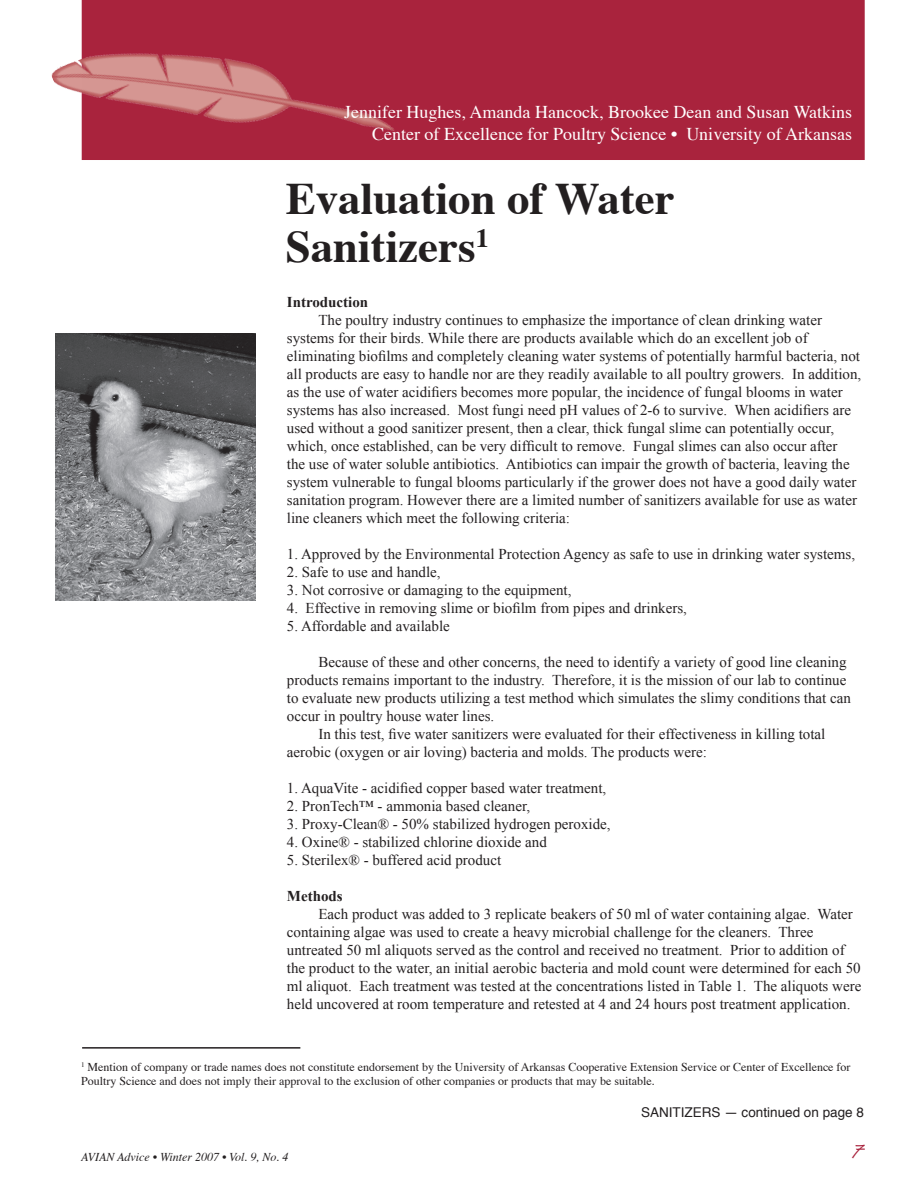
<style>
.page{position:relative;width:918px;height:1188px;background:#fff}
.page>*{position:absolute;margin:0;border:0;box-sizing:border-box;transform-origin:0 0}
.Headline-30pt{font:700 45px "Times";color:#231f20}
.t1{font:18px/21.6px "Times";color:#fff;text-align:right}
.t2{font:15px/18px "Times New Roman";color:#231f20}
.t3{font:700 15px "Times New Roman";color:#231f20}
.t4{font:13.5px "Helvetica";color:#231f20}
.t5{font:12px/14.4px "Times";color:#231f20}
.t6{font:italic 12px "Times";color:#231f20}
</style>
<div class="page">
<div style="left:395px;top:0;width:470px;height:160px;background:#a9233d"></div>
<img style="left:51px;top:0;width:344px;height:160px">
<hr style="left:82px;top:1047px;width:218px;height:2px;background:#231f20">
<img style="left:55px;top:333px;width:201px;height:268px">
<p class="t1" style="left:344px;top:102px;width:510px">Jennifer Hughes, Amanda Hancock, Brookee Dean and Susan Watkins<br>Center of Excellence for Poultry Science • University of Arkansas</p>
<p class="Headline-30pt" style="left:286px;top:169px;width:391px">Evaluation of Water</p>
<p class="Headline-30pt" style="left:286px;top:217px;width:205px">Sanitizers<sup>1</sup></p>
<p class="t3" style="left:287px;top:294px;width:83px">Introduction</p>
<p class="t2" style="left:287px;top:311px;width:576px;text-indent:32px">The poultry industry continues to emphasize the importance of clean drinking water systems for their birds. While there are products available which do an excellent job of eliminating biofilms and completely cleaning water systems of potentially harmful bacteria, not all products are easy to handle nor are they readily available to all poultry growers. In addition, as the use of water acidifiers becomes more popular, the incidence of fungal blooms in water systems has also increased. Most fungi need pH values of 2-6 to survive. When acidifiers are used without a good sanitizer present, then a clear, thick fungal slime can potentially occur, which, once established, can be very difficult to remove. Fungal slimes can also occur after<br>the use of water soluble antibiotics. Antibiotics can impair the growth of bacteria, leaving the system vulnerable to fungal blooms particularly if the grower does not have a good daily water sanitation program. However there are a limited number of sanitizers available for use as water line cleaners which meet the following criteria:</p>
<p class="t2" style="left:287px;top:545px;width:570px">1. Approved by the Environmental Protection Agency as safe to use in drinking water systems,</p>
<p class="t2" style="left:287px;top:563px;width:155px">2. Safe to use and handle,</p>
<p class="t2" style="left:287px;top:581px;width:286px">3. Not corrosive or damaging to the equipment,</p>
<p class="t2" style="left:287px;top:599px;width:402px">4. Effective in removing slime or biofilm from pipes and drinkers,</p>
<p class="t2" style="left:287px;top:617px;width:165px">5. Affordable and available</p>
<p class="t2" style="left:287px;top:653px;width:566px;text-indent:32px">Because of these and other concerns, the need to identify a variety of good line cleaning products remains important to the industry. Therefore, it is the mission of our lab to continue to evaluate new products utilizing a test method which simulates the slimy conditions that can occur in poultry house water lines.</p>
<p class="t2" style="left:287px;top:725px;width:540px;text-indent:32px">In this test, five water sanitizers were evaluated for their effectiveness in killing total aerobic (oxygen or air loving) bacteria and molds. The products were:</p>
<p class="t2" style="left:287px;top:779px;width:321px">1. AquaVite - acidified copper based water treatment,</p>
<p class="t2" style="left:287px;top:797px;width:245px">2. PronTech™ - ammonia based cleaner,</p>
<p class="t2" style="left:287px;top:815px;width:325px">3. Proxy-Clean® - 50% stabilized hydrogen peroxide,</p>
<p class="t2" style="left:287px;top:833px;width:262px">4. Oxine® - stabilized chlorine dioxide and</p>
<p class="t2" style="left:287px;top:851px;width:216px">5. Sterilex® - buffered acid product</p>
<p class="t3" style="left:287px;top:888px;width:57px">Methods</p>
<p class="t2" style="left:287px;top:905px;width:576px;text-indent:32px">Each product was added to 3 replicate beakers of 50 ml of water containing algae. Water containing algae was used to create a heavy microbial challenge for the cleaners. Three untreated 50 ml aliquots served as the control and received no treatment. Prior to addition of the product to the water, an initial aerobic bacteria and mold count were determined for each 50 ml aliquot. Each treatment was tested at the concentrations listed in Table 1. The aliquots were held uncovered at room temperature and retested at 4 and 24 hours post treatment application.</p>
<p class="t5" style="left:81px;top:1060px;width:771px"><sup>1</sup> Mention of company or trade names does not constitute endorsement by the University of Arkansas Cooperative Extension Service or Center of Excellence for<br>Poultry Science and does not imply their approval to the exclusion of other companies or products that may be suitable.</p>
<p class="t6" style="left:81px;top:1150px;width:209px">AVIAN Advice • Winter 2007 • Vol. 9, No. 4</p>
<p class="t4" style="left:641px;top:1104px;width:224px">SANITIZERS — continued on page 8</p>
</div>
